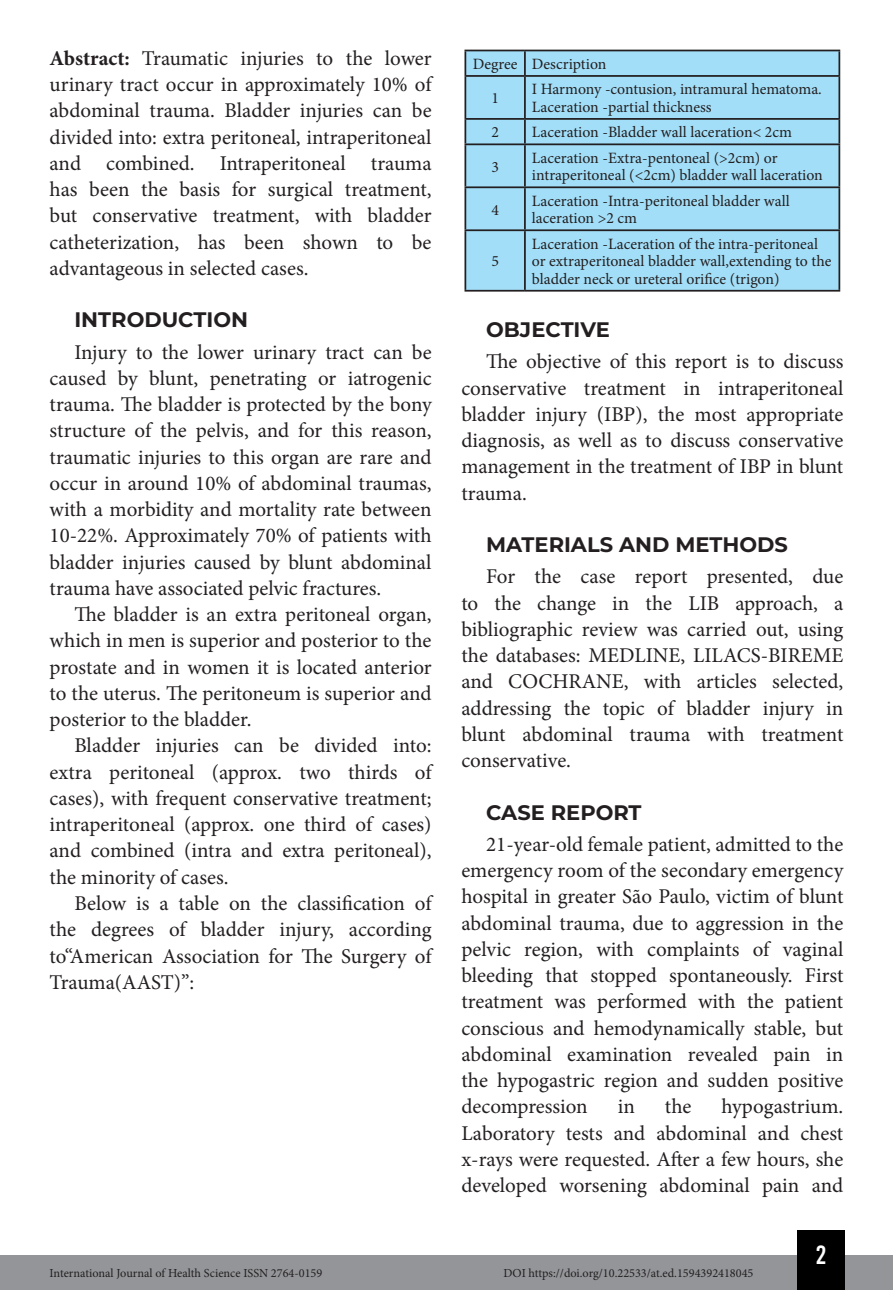
<style>
.page{position:relative;width:893px;height:1290px;background:#fff}
.page>*{position:absolute;margin:0;border:0;box-sizing:border-box;transform-origin:0 0}
.t1{font:26.25px "Bebas Kai";color:#fff}
.TXT{font:21px/26.2px "Minion Pro";color:#231f20;text-align:justify}
.Resumo{font:21px/26.2px "Minion Pro";color:#231f20;text-align:justify}
.TITULO{font:700 21px "Montserrat";color:#231f20}
.Tabela{font:15.75px/17.5px "Minion Pro";color:#231f20}
.t2{font:12.25px "Minion Pro";color:#231f20}
.s1{font-weight:700}
</style>
<div class="page">
<div style="left:0;top:1255px;width:893px;height:35px;background:#939598"></div>
<div style="left:797px;top:1230px;width:48px;height:60px;background:#000"></div>
<div style="left:466px;top:51px;width:372px;height:239px;background:#a2def8"></div>
<hr style="left:464px;top:50px;width:61px;height:1px;background:#231f20">
<hr style="left:464px;top:51px;width:2px;height:24px;background:#231f20">
<hr style="left:525px;top:50px;width:315px;height:1px;background:#231f20">
<hr style="left:524px;top:51px;width:2px;height:24px;background:#231f20">
<hr style="left:838px;top:51px;width:2px;height:24px;background:#231f20">
<hr style="left:464px;top:75px;width:61px;height:2px;background:#231f20">
<hr style="left:464px;top:77px;width:2px;height:41px;background:#231f20">
<hr style="left:525px;top:75px;width:315px;height:2px;background:#231f20">
<hr style="left:524px;top:77px;width:2px;height:41px;background:#231f20">
<hr style="left:838px;top:77px;width:2px;height:41px;background:#231f20">
<hr style="left:464px;top:118px;width:61px;height:2px;background:#231f20">
<hr style="left:464px;top:120px;width:2px;height:23px;background:#231f20">
<hr style="left:525px;top:118px;width:315px;height:2px;background:#231f20">
<hr style="left:524px;top:120px;width:2px;height:23px;background:#231f20">
<hr style="left:838px;top:120px;width:2px;height:23px;background:#231f20">
<hr style="left:464px;top:143px;width:61px;height:2px;background:#231f20">
<hr style="left:464px;top:145px;width:2px;height:41px;background:#231f20">
<hr style="left:525px;top:143px;width:315px;height:2px;background:#231f20">
<hr style="left:524px;top:145px;width:2px;height:41px;background:#231f20">
<hr style="left:838px;top:145px;width:2px;height:41px;background:#231f20">
<hr style="left:464px;top:186px;width:61px;height:2px;background:#231f20">
<hr style="left:464px;top:188px;width:2px;height:41px;background:#231f20">
<hr style="left:525px;top:186px;width:315px;height:2px;background:#231f20">
<hr style="left:524px;top:188px;width:2px;height:41px;background:#231f20">
<hr style="left:838px;top:188px;width:2px;height:41px;background:#231f20">
<hr style="left:464px;top:229px;width:61px;height:2px;background:#231f20">
<hr style="left:464px;top:231px;width:2px;height:59px;background:#231f20">
<hr style="left:525px;top:229px;width:315px;height:2px;background:#231f20">
<hr style="left:524px;top:231px;width:2px;height:59px;background:#231f20">
<hr style="left:838px;top:231px;width:2px;height:59px;background:#231f20">
<hr style="left:464px;top:290px;width:61px;height:2px;background:#231f20">
<hr style="left:525px;top:290px;width:315px;height:2px;background:#231f20">
<p class="Resumo" style="left:50px;top:45px;width:384px"><span class="s1">Abstract:</span> Traumatic injuries to the lower urinary tract occur in approximately 10% of abdominal trauma. Bladder injuries can be divided into: extra peritoneal, intraperitoneal and combined. Intraperitoneal trauma has been the basis for surgical treatment, but conservative treatment, with bladder catheterization, has been shown to be advantageous in selected cases.</p>
<p class="TITULO" style="left:74px;top:305px;width:175px">INTRODUCTION</p>
<p class="TXT" style="left:50px;top:339px;width:384px;text-indent:25px">Injury to the lower urinary tract can be caused by blunt, penetrating or iatrogenic trauma. The bladder is protected by the bony structure of the pelvis, and for this reason, traumatic injuries to this organ are rare and occur in around 10% of abdominal traumas, with a morbidity and mortality rate between 10-22%. Approximately 70% of patients with bladder injuries caused by blunt abdominal trauma have associated pelvic fractures.</p>
<p class="TXT" style="left:50px;top:601px;width:383px;text-indent:25px">The bladder is an extra peritoneal organ, which in men is superior and posterior to the prostate and in women it is located anterior to the uterus. The peritoneum is superior and posterior to the bladder.</p>
<p class="TXT" style="left:50px;top:733px;width:384px;text-indent:25px">Bladder injuries can be divided into: extra peritoneal (approx. two thirds of cases), with frequent conservative treatment; intraperitoneal (approx. one third of cases) and combined (intra and extra peritoneal), the minority of cases.</p>
<p class="TXT" style="left:50px;top:890px;width:383px;text-indent:25px">Below is a table on the classification of the degrees of bladder injury, according to“American Association for The Surgery of Trauma(AAST)”:</p>
<p class="Tabela" style="left:473px;top:55px;width:46px">Degree</p>
<p class="Tabela" style="left:532px;top:55px;width:76px">Description</p>
<p class="Tabela" style="left:491px;top:89px;width:9px">1</p>
<p class="Tabela" style="left:532px;top:81px;width:291px">I Harmony -contusion, intramural hematoma.<br>Laceration -partial thickness</p>
<p class="Tabela" style="left:491px;top:124px;width:9px">2</p>
<p class="Tabela" style="left:532px;top:124px;width:262px">Laceration -Bladder wall laceration&lt; 2cm</p>
<p class="Tabela" style="left:491px;top:158px;width:9px">3</p>
<p class="Tabela" style="left:532px;top:149px;width:292px">Laceration -Extra-pentoneal (&gt;2cm) or intraperitoneal (&lt;2cm) bladder wall laceration</p>
<p class="Tabela" style="left:491px;top:201px;width:9px">4</p>
<p class="Tabela" style="left:532px;top:192px;width:259px">Laceration -Intra-peritoneal bladder wall laceration &gt;2 cm</p>
<p class="Tabela" style="left:491px;top:252px;width:9px">5</p>
<p class="Tabela" style="left:532px;top:235px;width:301px">Laceration -Laceration of the intra-peritoneal or extraperitoneal bladder wall,extending to the bladder neck or ureteral orifice (trigon)</p>
<p class="TITULO" style="left:486px;top:314px;width:125px">OBJECTIVE</p>
<p class="TXT" style="left:461px;top:349px;width:384px;text-indent:25px">The objective of this report is to discuss conservative treatment in intraperitoneal bladder injury (IBP), the most appropriate diagnosis, as well as to discuss conservative management in the treatment of IBP in blunt trauma.</p>
<p class="TITULO" style="left:486px;top:529px;width:303px">MATERIALS AND METHODS</p>
<p class="TXT" style="left:461px;top:563px;width:384px;text-indent:25px">For the case report presented, due to the change in the LIB approach, a bibliographic review was carried out, using the databases: MEDLINE, LILACS-BIREME and COCHRANE, with articles selected, addressing the topic of bladder injury in blunt abdominal trauma with treatment conservative.</p>
<p class="TITULO" style="left:486px;top:797px;width:157px">CASE REPORT</p>
<p class="TXT" style="left:461px;top:831px;width:384px;text-indent:25px">21-year-old female patient, admitted to the emergency room of the secondary emergency hospital in greater São Paulo, victim of blunt abdominal trauma, due to aggression in the pelvic region, with complaints of vaginal bleeding that stopped spontaneously. First treatment was performed with the patient conscious and hemodynamically stable, but abdominal examination revealed pain in the hypogastric region and sudden positive decompression</p>
<p class="TXT" style="left:461px;top:1093px;width:383px;text-indent:260px">hypogastrium.<br>Laboratory tests and abdominal and chest x-rays were requested. After a few hours, she developed worsening abdominal pain and</p>
<p class="TXT" style="left:618px;top:1093px;width:19px">in</p>
<p class="TXT" style="left:665px;top:1093px;width:28px">the</p>
<p class="t1" style="left:816px;top:1241px;width:12px">2</p>
<p class="t2" style="left:50px;top:1265px;width:274px">International Journal of Health Science ISSN 2764-0159</p>
<p class="t2" style="left:503px;top:1265px;width:252px">DOI https://doi.org/10.22533/at.ed.1594392418045</p>
</div>
